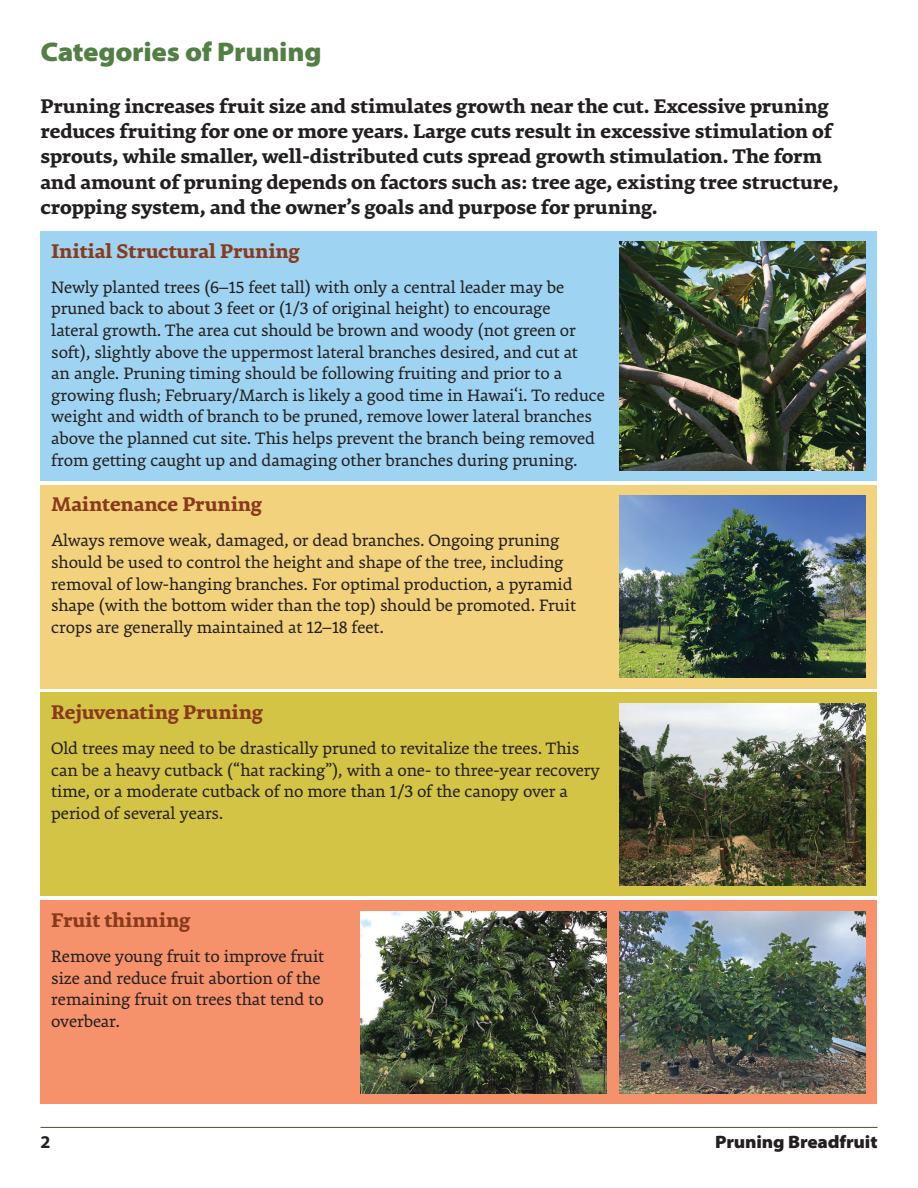
<style>
.page{position:relative;width:918px;height:1188px;background:#fff}
.page>*{position:absolute;margin:0;border:0;box-sizing:border-box;transform-origin:0 0}
.t1{font:900 semi-expanded 27px "Myriad Pro";letter-spacing:-.01em;color:#537f44}
.t2{font:700 21px/25.2px "Premiera";letter-spacing:-.005em;color:#231f20}
.t3{font:700 21px "Premiera";letter-spacing:-.005em;color:#893a1c}
.t4{font:18px/21.6px "Premiera";letter-spacing:-.005em;color:#231f20}
.t5{font:900 semi-expanded 18px "Myriad Pro";letter-spacing:-.01em;color:#231f20}
.t6{font:700 18px "Myriad Pro";color:#231f20}
</style>
<div class="page">
<hr style="left:40px;top:1127px;width:838px;height:1px;background:#434f29">
<div style="left:40px;top:231px;width:838px;height:250px;background:#9ed3f1"></div>
<img style="left:619px;top:242px;width:247px;height:228px">
<div style="left:40px;top:485px;width:838px;height:204px;background:#f3d27d"></div>
<img style="left:619px;top:496px;width:247px;height:182px">
<div style="left:40px;top:693px;width:838px;height:203px;background:#d4c446"></div>
<img style="left:619px;top:703px;width:247px;height:183px">
<div style="left:40px;top:900px;width:838px;height:204px;background:#f6926b"></div>
<img style="left:619px;top:911px;width:247px;height:182px">
<img style="left:360px;top:911px;width:247px;height:182px">
<h1 class="t1" style="left:40px;top:36px;width:283px">Categories of Pruning</h1>
<p class="t2" style="left:40px;top:93px;width:800px">Pruning increases fruit size and stimulates growth near the cut. Excessive pruning reduces fruiting for one or more years. Large cuts result in excessive stimulation of sprouts, while smaller, well-distributed cuts spread growth stimulation. The form and amount of pruning depends on factors such as: tree age, existing tree structure, cropping system, and the owner’s goals and purpose for pruning.</p>
<p class="t3" style="left:51px;top:237px;width:250px">Initial Structural Pruning</p>
<p class="t4" style="left:51px;top:276px;width:555px">Newly planted trees (6–15 feet tall) with only a central leader may be pruned back to about 3 feet or (1/3 of original height) to encourage<br>lateral growth. The area cut should be brown and woody (not green or soft), slightly above the uppermost lateral branches desired, and cut at<br>an angle. Pruning timing should be following fruiting and prior to a growing flush; February/March is likely a good time in Hawai‘i. To reduce weight and width of branch to be pruned, remove lower lateral branches above the planned cut site. This helps prevent the branch being removed from getting caught up and damaging other branches during pruning.</p>
<p class="t3" style="left:51px;top:491px;width:212px">Maintenance Pruning</p>
<p class="t4" style="left:51px;top:530px;width:526px">Always remove weak, damaged, or dead branches. Ongoing pruning should be used to control the height and shape of the tree, including removal of low-hanging branches. For optimal production, a pyramid shape (with the bottom wider than the top) should be promoted. Fruit crops are generally maintained at 12–18 feet.</p>
<p class="t3" style="left:51px;top:699px;width:213px">Rejuvenating Pruning</p>
<p class="t4" style="left:51px;top:738px;width:550px">Old trees may need to be drastically pruned to revitalize the trees. This can be a heavy cutback (“hat racking”), with a one- to three-year recovery time, or a moderate cutback of no more than 1/3 of the canopy over a period of several years.</p>
<p class="t3" style="left:51px;top:907px;width:141px">Fruit thinning</p>
<p class="t4" style="left:51px;top:945px;width:275px">Remove young fruit to improve fruit size and reduce fruit abortion of the remaining fruit on trees that tend to overbear.</p>
<p class="t6" style="left:40px;top:1130px;width:11px">2</p>
<p class="t5" style="left:715px;top:1131px;width:164px">Pruning Breadfruit</p>
</div>
